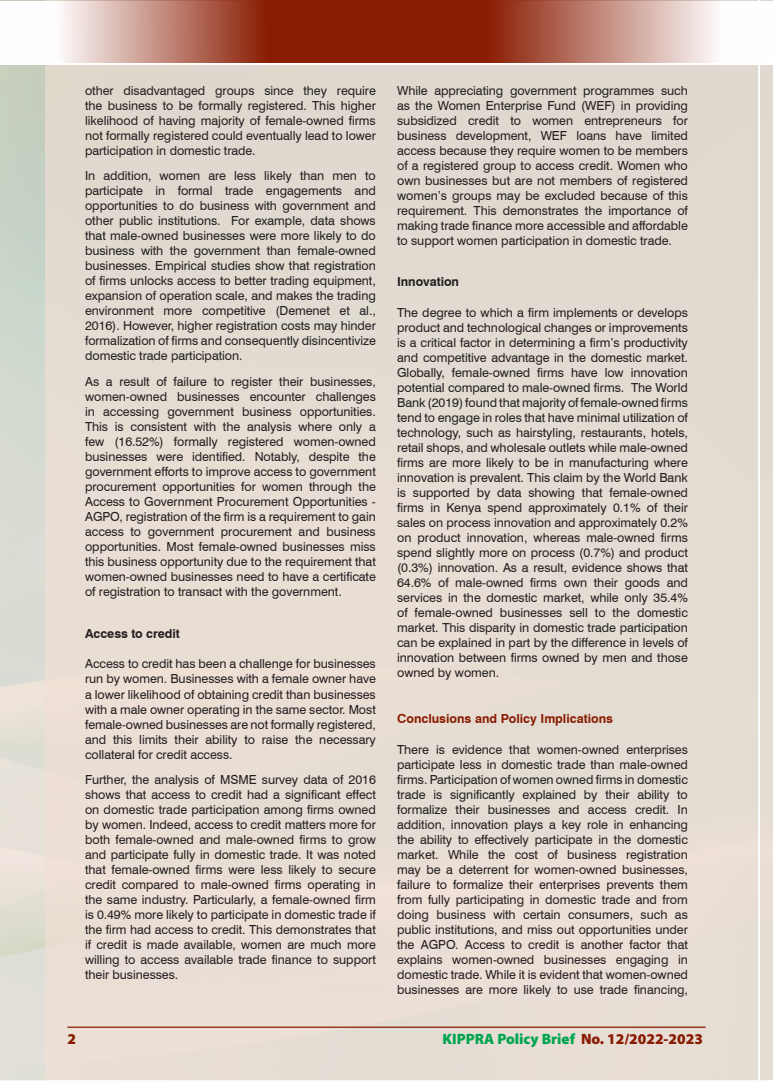
<style>
.page{position:relative;width:773px;height:1081px;background:#fff}
.page>*{position:absolute;margin:0;border:0;box-sizing:border-box;transform-origin:0 0}
.t1{font:900 15px "Myriad Pro";color:#00a54f}
.t2{font:900 15px "Myriad Pro";color:#891c02}
.t3{font:12.5px/15px "Swiss 721 BT";letter-spacing:-.005em;color:#231f20;text-align:justify}
.t4{font:700 12.5px "Swiss 721 BT";color:#891c02}
.t5{font:700 12.5px "Swiss 721 BT";letter-spacing:-.005em;color:#231f20}
.s1{color:#891c02}
</style>
<div class="page">
<div style="left:44px;top:0;width:714px;height:1081px;background:#e4dcd2"></div>
<hr style="left:67px;top:1026px;width:638px;height:2px;background:#891c02">
<svg style="left:44px;top:1px;width:337px;height:62px;background:#b16a59"></svg>
<svg style="left:381px;top:1px;width:377px;height:62px;background:#b87868"></svg>
<p class="t3" style="left:85px;top:82px;width:292px">other disadvantaged groups since they require the business to be formally registered. This higher likelihood of having majority of female-owned firms not formally registered could eventually lead to lower participation in domestic trade.</p>
<p class="t3" style="left:85px;top:168px;width:292px">In addition, women are less likely than men to participate in formal trade engagements and opportunities to do business with government and other public institutions. For example, data shows that male-owned businesses were more likely to do business with the government than female-owned businesses. Empirical studies show that registration of firms unlocks access to better trading equipment, expansion of operation scale, and makes the trading environment more competitive (Demenet et al., 2016). However, higher registration costs may hinder formalization of firms and consequently disincentivize domestic trade participation.</p>
<p class="t3" style="left:85px;top:373px;width:292px">As a result of failure to register their businesses, women-owned businesses encounter challenges in accessing government business opportunities.<br>This is consistent with the analysis where only a few (16.52%) formally registered women-owned businesses were identified. Notably, despite the government efforts to improve access to government procurement opportunities for women through the Access to Government Procurement Opportunities - AGPO, registration of the firm is a requirement to gain access to government procurement and business opportunities. Most female-owned businesses miss this business opportunity due to the requirement that women-owned businesses need to have a certificate of registration to transact with the government.</p>
<p class="t5" style="left:85px;top:625px;width:96px">Access to credit</p>
<p class="t3" style="left:85px;top:656px;width:292px">Access to credit has been a challenge for businesses run by women. Businesses with a female owner have a lower likelihood of obtaining credit than businesses with a male owner operating in the same sector. Most female-owned businesses are not formally registered, and this limits their ability to raise the necessary collateral for credit access.</p>
<p class="t3" style="left:85px;top:772px;width:292px">Further, the analysis of MSME survey data of 2016 shows that access to credit had a significant effect on domestic trade participation among firms owned by women. Indeed, access to credit matters more for both female-owned and male-owned firms to grow and participate fully in domestic trade. It was noted that female-owned firms were less likely to secure credit compared to male-owned firms operating in the same industry. Particularly, a female-owned firm is 0.49% more likely to participate in domestic trade if the firm had access to credit. This demonstrates that if credit is made available, women are much more willing to access available trade finance to support their businesses.</p>
<p class="t3" style="left:397px;top:82px;width:292px">While appreciating government programmes such as the Women Enterprise Fund (WEF) in providing subsidized credit to women entrepreneurs for business development, WEF loans have limited access because they require women to be members of a registered group to access credit. Women who own businesses but are not members of registered women’s groups may be excluded because of this requirement. This demonstrates the importance of making trade finance more accessible and affordable to support women participation in domestic trade.</p>
<p class="t5" style="left:397px;top:274px;width:63px">Innovation</p>
<p class="t3" style="left:397px;top:305px;width:292px">The degree to which a firm implements or develops product and technological changes or improvements is a critical factor in determining a firm’s productivity and competitive advantage in the domestic market.<br>Globally, female-owned firms have low innovation potential compared to male-owned firms. The World Bank (2019) found that majority of female-owned firms tend to engage in roles that have minimal utilization of technology, such as hairstyling, restaurants, hotels, retail shops, and wholesale outlets while male-owned firms are more likely to be in manufacturing where innovation is prevalent. This claim by the World Bank is supported by data showing that female-owned firms in Kenya spend approximately 0.1% of their sales on process innovation and approximately 0.2% on product innovation, whereas male-owned firms spend slightly more on process (0.7%) and product (0.3%) innovation. As a result, evidence shows that 64.6% of male-owned firms own their goods and services in the domestic market, while only 35.4% of female-owned businesses sell to the domestic market. This disparity in domestic trade participation can be explained in part by the difference in levels of innovation between firms owned by men and those owned by women.</p>
<p class="t4" style="left:397px;top:710px;width:217px">Conclusions and Policy Implications</p>
<p class="t3" style="left:397px;top:741px;width:292px">There is evidence that women-owned enterprises participate less in domestic trade than male-owned firms. Participation of women owned firms in domestic trade is significantly explained by their ability to formalize their businesses and access credit. In addition, innovation plays a key role in enhancing the ability to effectively participate in the domestic market. While the cost of business registration may be a deterrent for women-owned businesses, failure to formalize their enterprises prevents them from fully participating in domestic trade and from doing business with certain consumers, such as public institutions, and miss out opportunities under the AGPO. Access to credit is another factor that explains women-owned businesses engaging in domestic trade. While it is evident that women-owned businesses are more likely to use trade financing,</p>
<p class="t2" style="left:67px;top:1029px;width:10px">2</p>
<p class="t1" style="left:442px;top:1029px;width:262px">KIPPRA Policy Brief <span class="s1">No. 12/2022-2023</span></p>
</div>
